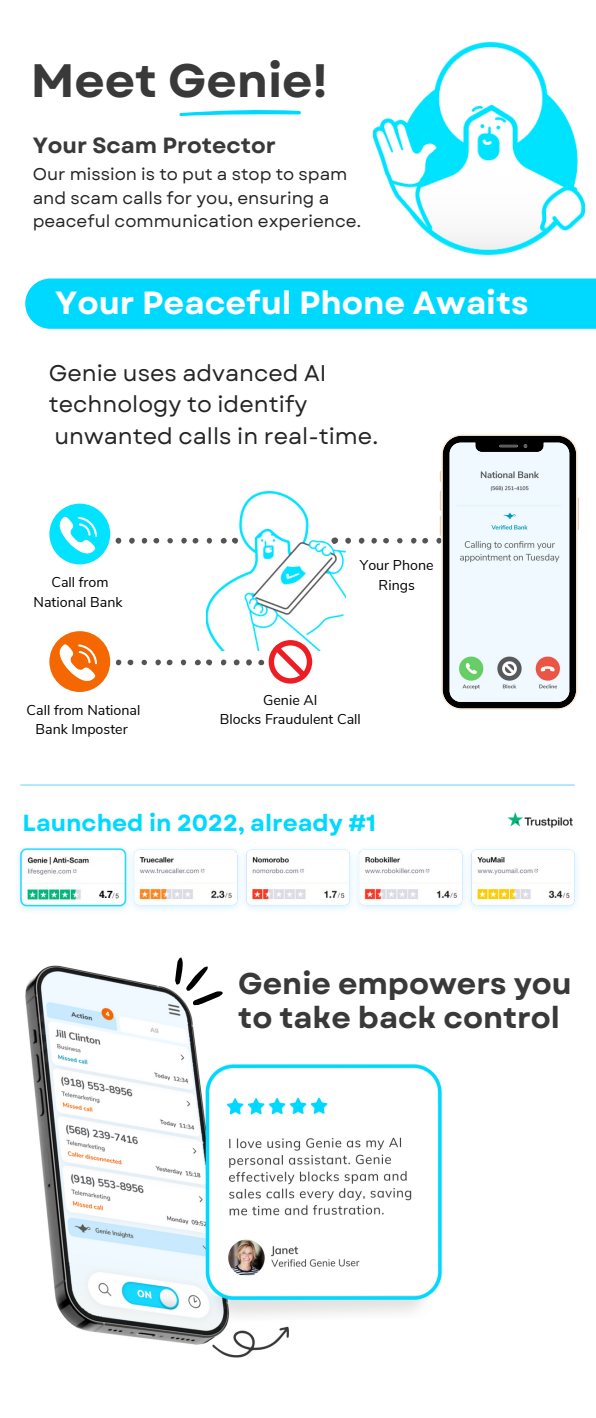
<style>
.page{position:relative;width:596px;height:1418px;background:#fff}
.page>*{position:absolute;margin:0;border:0;box-sizing:border-box;transform-origin:0 0}
.t1{font:700 46.8px "Garet";color:#393939}
.t2{font:700 32px "Garet";color:#fff}
.t3{font:700 30px/34.5px "Garet";color:#393939}
.t4{font:700 23.2px "Garet";color:#00d9ff}
.t5{font:22.7px/31.5px "Garet";color:#242424}
.t6{font:700 22px "Garet";color:#393939}
.t7{font:17px/23.3px "Garet";color:#242424}
.t8{font:14.2px/19.5px "Nunito Sans";color:#000;text-align:center}
.t9{font:700 10.1px "Helios";color:#000}
</style>
<div class="page">
<svg style="left:179px;top:110px;width:122px;height:6px"></svg>
<img style="left:373px;top:43px;width:211px;height:211px">
<svg style="left:153px;top:538px;width:6px;height:6px"></svg>
<svg style="left:181px;top:538px;width:17px;height:5px"></svg>
<svg style="left:167px;top:538px;width:6px;height:5px"></svg>
<img style="left:206px;top:491px;width:139px;height:159px">
<div style="left:25px;top:278px;width:571px;height:51px;background:#00d9ff"></div>
<svg style="left:331px;top:537px;width:7px;height:7px"></svg>
<svg style="left:345px;top:538px;width:6px;height:6px"></svg>
<svg style="left:359px;top:538px;width:5px;height:6px"></svg>
<svg style="left:422px;top:538px;width:6px;height:5px"></svg>
<svg style="left:411px;top:538px;width:5px;height:5px"></svg>
<svg style="left:371px;top:538px;width:18px;height:6px"></svg>
<svg style="left:397px;top:538px;width:5px;height:5px"></svg>
<svg style="left:49px;top:503px;width:98px;height:61px"></svg>
<img style="left:25px;top:965px;width:417px;height:393px">
<svg style="left:171px;top:957px;width:53px;height:51px"></svg>
<svg style="left:246px;top:659px;width:6px;height:6px"></svg>
<svg style="left:234px;top:659px;width:5px;height:6px"></svg>
<svg style="left:194px;top:659px;width:18px;height:6px"></svg>
<svg style="left:167px;top:659px;width:5px;height:6px"></svg>
<svg style="left:221px;top:659px;width:5px;height:6px"></svg>
<svg style="left:155px;top:659px;width:6px;height:6px"></svg>
<svg style="left:181px;top:659px;width:5px;height:6px"></svg>
<svg style="left:141px;top:660px;width:6px;height:5px"></svg>
<svg style="left:49px;top:631px;width:84px;height:61px"></svg>
<svg style="left:258px;top:640px;width:54px;height:43px"></svg>
<img style="left:17px;top:784px;width:561px;height:127px">
<svg style="left:95px;top:886px;width:18px;height:14px"></svg>
<div style="left:20px;top:801px;width:405px;height:44px;background:#fff;border-radius:22px"></div>
<svg style="left:439px;top:471px;width:2px;height:11px"></svg>
<svg style="left:436px;top:490px;width:5px;height:53px"></svg>
<svg style="left:577px;top:497px;width:1px;height:33px"></svg>
<svg style="left:441px;top:434px;width:136px;height:275px;fill:#eff9ff"></svg>
<p class="t1" style="left:31px;top:47px;width:298px">Meet Genie!</p>
<p class="t6" style="left:33px;top:130px;width:244px">Your Scam Protector</p>
<p class="t7" style="left:33px;top:163px;width:330px">Our mission is to put a stop to spam and scam calls for you, ensuring a peaceful communication experience.</p>
<p class="t2" style="left:55px;top:279px;width:474px">Your Peaceful Phone Awaits</p>
<p class="t5" style="left:49px;top:357px;width:331px">Genie uses advanced AI technology to identify unwanted calls in real-time.</p>
<p class="t8" style="left:34px;top:572px;width:90px">Call from<br>National Bank</p>
<p class="t8" style="left:27px;top:700px;width:115px">Call from National<br>Bank Imposter</p>
<p class="t8" style="left:360px;top:556px;width:75px">Your Phone<br>Rings</p>
<p class="t8" style="left:263px;top:690px;width:56px">Genie AI</p>
<p class="t8" style="left:220px;top:709px;width:142px">Blocks Fraudulent Call</p>
<p class="t4" style="left:23px;top:806px;width:355px">Launched in 2022, already #1</p>
<p class="t9" style="left:99px;top:888px;width:15px">4.7</p>
<p class="t3" style="left:238px;top:966px;width:335px">Genie empowers you to take back control</p>
</div>
